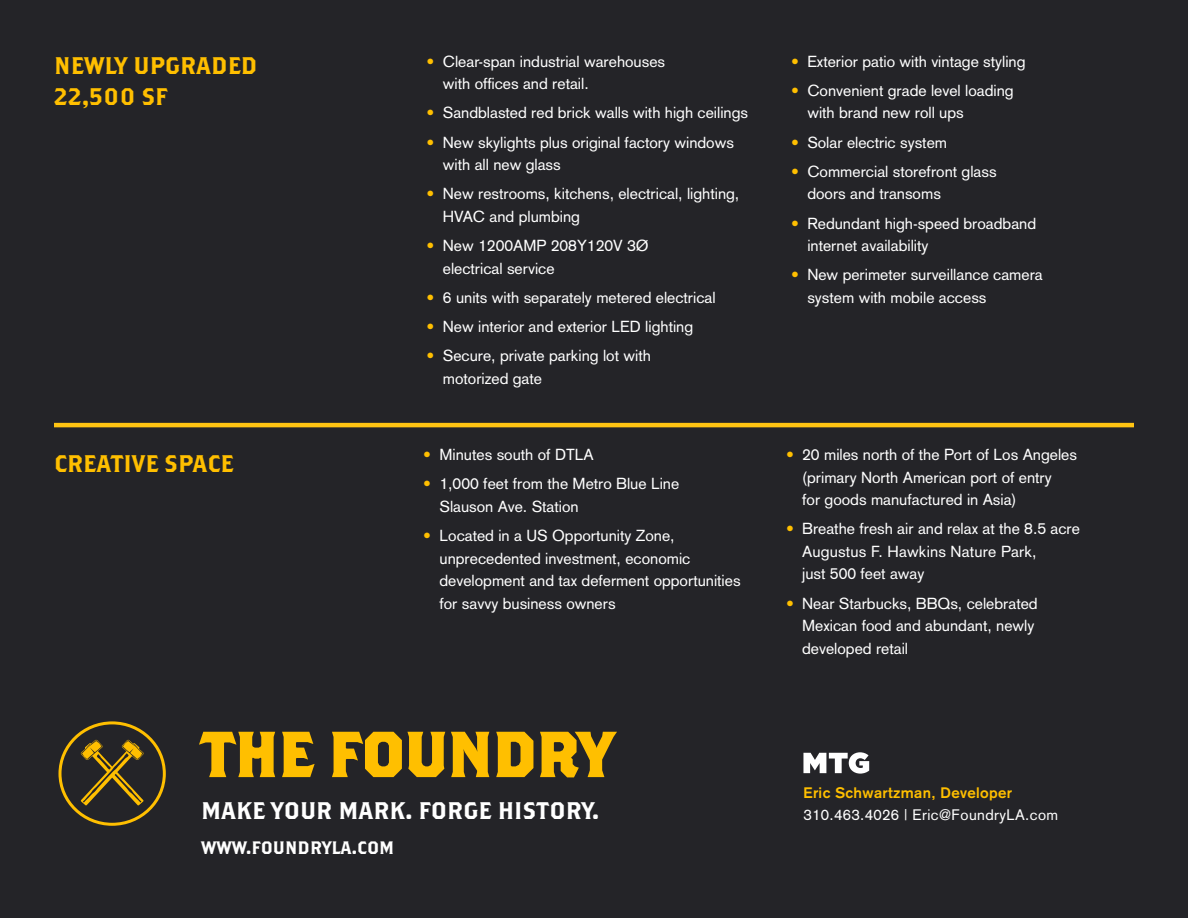
<style>
.page{position:relative;width:1188px;height:918px;background:#242428}
.page>*{position:absolute;margin:0;border:0;box-sizing:border-box;transform-origin:0 0}
.t1{font:64.8px "Brothers Bold Alternates";letter-spacing:-.025em;color:#ffbf00}
.t2{font:24px/31.5px "Brothers";color:#ffbf00}
.t3{font:24px "Brothers";color:#fff}
.t4{font:18px "Brothers";color:#fff}
.t5{font:15.75px/22.5px "Akzidenz Grotesk";color:#fff}
.t6{font:15px "Akzidenz Grotesk";letter-spacing:.025em;color:#fff}
.t7{font:700 15px "Akzidenz Grotesk";letter-spacing:.025em;color:#ffbf00}
.s1{color:#ffbf00}
</style>
<div class="page">
<hr style="left:54px;top:423px;width:1080px;height:4px;background:#ffc412">
<svg style="left:58px;top:721px;width:108px;height:105px"></svg>
<svg style="left:803px;top:752px;width:66px;height:22px"></svg>
<h2 class="t2" style="left:54px;top:49px;width:205px">NEWLY UPGRADED<br>22,500 SF</h2>
<h2 class="t2" style="left:54px;top:447px;width:181px">CREATIVE SPACE</h2>
<p class="t5" style="left:443px;top:50px;width:224px;text-indent:-16px"><span class="s1">•</span> Clear-span industrial warehouses with offices and retail.</p>
<p class="t5" style="left:427px;top:102px;width:323px"><span class="s1">•</span> Sandblasted red brick walls with high ceilings</p>
<p class="t5" style="left:443px;top:131px;width:293px;text-indent:-16px"><span class="s1">•</span> New skylights plus original factory windows with all new glass</p>
<p class="t5" style="left:443px;top:183px;width:298px;text-indent:-16px"><span class="s1">•</span> New restrooms, kitchens, electrical, lighting,<br>HVAC and plumbing</p>
<p class="t5" style="left:443px;top:234px;width:207px;text-indent:-16px"><span class="s1">•</span> New 1200AMP 208Y120V 3Ø electrical service</p>
<p class="t5" style="left:427px;top:286px;width:291px"><span class="s1">•</span> 6 units with separately metered electrical</p>
<p class="t5" style="left:427px;top:315px;width:268px"><span class="s1">•</span> New interior and exterior LED lighting</p>
<p class="t5" style="left:443px;top:345px;width:210px;text-indent:-16px"><span class="s1">•</span> Secure, private parking lot with motorized gate</p>
<p class="t5" style="left:423px;top:443px;width:172px"><span class="s1">•</span> Minutes south of DTLA</p>
<p class="t5" style="left:440px;top:473px;width:241px;text-indent:-16px"><span class="s1">•</span> 1,000 feet from the Metro Blue Line<br>Slauson Ave. Station</p>
<p class="t5" style="left:440px;top:524px;width:303px;text-indent:-16px"><span class="s1">•</span> Located in a US Opportunity Zone, unprecedented investment, economic development and tax deferment opportunities for savvy business owners</p>
<h1 class="t1" style="left:200px;top:714px;width:415px">THE FOUNDRY</h1>
<h2 class="t3" style="left:201px;top:796px;width:400px">MAKE YOUR MARK. FORGE HISTORY.</h2>
<p class="t4" style="left:201px;top:837px;width:195px">WWW.FOUNDRYLA.COM</p>
<p class="t5" style="left:791px;top:50px;width:236px"><span class="s1">•</span> Exterior patio with vintage styling</p>
<p class="t5" style="left:807px;top:79px;width:208px;text-indent:-16px"><span class="s1">•</span> Convenient grade level loading with brand new roll ups</p>
<p class="t5" style="left:791px;top:131px;width:157px"><span class="s1">•</span> Solar electric system</p>
<p class="t5" style="left:807px;top:160px;width:191px;text-indent:-16px"><span class="s1">•</span> Commercial storefront glass doors and transoms</p>
<p class="t5" style="left:807px;top:212px;width:230px;text-indent:-16px"><span class="s1">•</span> Redundant high-speed broadband internet availability</p>
<p class="t5" style="left:807px;top:264px;width:237px;text-indent:-16px"><span class="s1">•</span> New perimeter surveillance camera system with mobile access</p>
<p class="t5" style="left:802px;top:443px;width:276px;text-indent:-16px"><span class="s1">•</span> 20 miles north of the Port of Los Angeles (primary North American port of entry<br>for goods manufactured in Asia)</p>
<p class="t5" style="left:802px;top:518px;width:279px;text-indent:-16px"><span class="s1">•</span> Breathe fresh air and relax at the 8.5 acre<br>Augustus F. Hawkins Nature Park,<br>just 500 feet away</p>
<p class="t5" style="left:802px;top:592px;width:237px;text-indent:-16px"><span class="s1">•</span> Near Starbucks, BBQs, celebrated<br>Mexican food and abundant, newly developed retail</p>
<p class="t7" style="left:803px;top:783px;width:210px">Eric Schwartzman, Developer</p>
<p class="t6" style="left:803px;top:806px;width:256px">310.463.4026 | Eric@FoundryLA.com</p>
</div>
